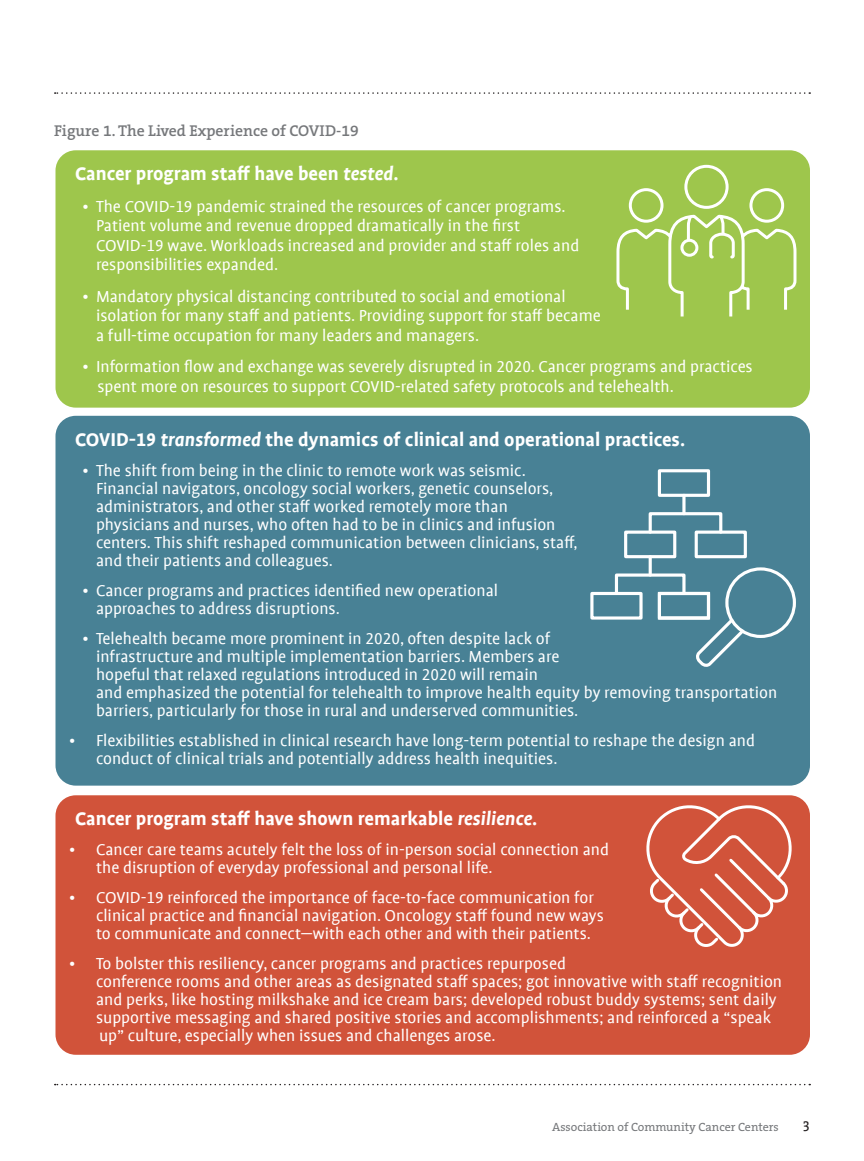
<style>
.page{position:relative;width:864px;height:1161px;background:#fff}
.page>*{position:absolute;margin:0;border:0;box-sizing:border-box;transform-origin:0 0}
.t1{font:700 21px "Profile Offc";color:#fff}
.t2{font:18px/18px "Profile Offc";color:#fff}
.NEW_Table_Figure_Tit{font:600 15.75px "The Serif B W6";color:#76787b}
.t3{font:14.25px "The Serif Caps";color:#231f20}
.t4{font:12px "The Serif B W5 Plain";color:#76787b}
.s1{font-style:italic}
</style>
<div class="page">
<svg style="left:55px;top:92px;width:755px;height:2px"></svg>
<div style="left:56px;top:150px;width:754px;height:258px;background:#9ec64c;border-radius:20px"></div>
<svg style="left:616px;top:164px;width:181px;height:153px"></svg>
<div style="left:56px;top:416px;width:754px;height:370px;background:#488195;border-radius:20px"></div>
<svg style="left:696px;top:616px;width:51px;height:51px"></svg>
<div style="left:725px;top:567px;width:71px;height:71px;border:3px solid #fff;border-radius:50%"></div>
<div style="left:658px;top:469px;width:52px;height:28px;border:3px solid #fff"></div>
<svg style="left:682px;top:495px;width:4px;height:17px"></svg>
<div style="left:649px;top:512px;width:73px;height:22px;border:3px solid #fff"></div>
<hr style="left:649px;top:557px;width:3px;height:18px;background:#fff">
<div style="left:615px;top:574px;width:71px;height:21px;border:3px solid #fff"></div>
<div style="left:624px;top:531px;width:52px;height:27px;border:3px solid #fff"></div>
<div style="left:590px;top:592px;width:53px;height:28px;border:3px solid #fff"></div>
<div style="left:695px;top:531px;width:52px;height:27px;border:3px solid #fff"></div>
<div style="left:658px;top:592px;width:52px;height:28px;border:3px solid #fff"></div>
<div style="left:56px;top:795px;width:754px;height:260px;background:#d1533a;border-radius:20px"></div>
<svg style="left:646px;top:805px;width:146px;height:142px"></svg>
<svg style="left:55px;top:1084px;width:755px;height:1px"></svg>
<p class="NEW_Table_Figure_Tit" style="left:54px;top:120px;width:306px">Figure 1. The Lived Experience of COVID-19</p>
<p class="t1" style="left:75px;top:163px;width:325px">Cancer program staff have been <span class="s1">tested</span>.</p>
<p class="t2" style="left:96px;top:198px;width:485px;line-height:19.5px;text-indent:-14px">• The COVID-19 pandemic strained the resources of cancer programs.<br>Patient volume and revenue dropped dramatically in the first COVID-19 wave. Workloads increased and provider and staff roles and responsibilities expanded.</p>
<p class="t2" style="left:96px;top:288px;width:506px;line-height:19.5px;text-indent:-14px">• Mandatory physical distancing contributed to social and emotional isolation for many staff and patients. Providing support for staff became a full-time occupation for many leaders and managers.</p>
<p class="t2" style="left:98px;top:358px;width:657px;line-height:19.5px;text-indent:-15px">• Information flow and exchange was severely disrupted in 2020. Cancer programs and practices spent more on resources to support COVID-related safety protocols and telehealth.</p>
<p class="t1" style="left:75px;top:428px;width:612px">COVID-19 <span class="s1">transformed</span> the dynamics of clinical and operational practices.</p>
<p class="t2" style="left:96px;top:462px;width:483px;text-indent:-14px">• The shift from being in the clinic to remote work was seismic.<br>Financial navigators, oncology social workers, genetic counselors, administrators, and other staff worked remotely more than physicians and nurses, who often had to be in clinics and infusion centers. This shift reshaped communication between clinicians, staff, and their patients and colleagues.</p>
<p class="t2" style="left:96px;top:582px;width:404px;text-indent:-14px">• Cancer programs and practices identified new operational approaches to address disruptions.</p>
<p class="t2" style="left:96px;top:630px;width:683px;text-indent:-14px">• Telehealth became more prominent in 2020, often despite lack of<br>infrastructure and multiple implementation barriers. Members are<br>hopeful that relaxed regulations introduced in 2020 will remain<br>and emphasized the potential for telehealth to improve health equity by removing transportation barriers, particularly for those in rural and underserved communities.</p>
<p class="t2" style="left:96px;top:732px;width:661px;text-indent:-27px">• Flexibilities established in clinical research have long-term potential to reshape the design and conduct of clinical trials and potentially address health inequities.</p>
<p class="t1" style="left:75px;top:808px;width:464px">Cancer program staff have shown remarkable <span class="s1">resilience</span>.</p>
<p class="t2" style="left:96px;top:842px;width:515px;text-indent:-27px">• Cancer care teams acutely felt the loss of in-person social connection and the disruption of everyday professional and personal life.</p>
<p class="t2" style="left:96px;top:890px;width:509px;text-indent:-27px">• COVID-19 reinforced the importance of face-to-face communication for clinical practice and financial navigation. Oncology staff found new ways to communicate and connect—with each other and with their patients.</p>
<p class="t2" style="left:96px;top:956px;width:688px;text-indent:-27px">• To bolster this resiliency, cancer programs and practices repurposed<br>conference rooms and other areas as designated staff spaces; got innovative with staff recognition and perks, like hosting milkshake and ice cream bars; developed robust buddy systems; sent daily supportive messaging and shared positive stories and accomplishments; and reinforced a “speak up” culture, especially when issues and challenges arose.</p>
<p class="t4" style="left:552px;top:1119px;width:228px">Association of Community Cancer Centers</p>
<p class="t3" style="left:803px;top:1114px;width:9px">3</p>
</div>
